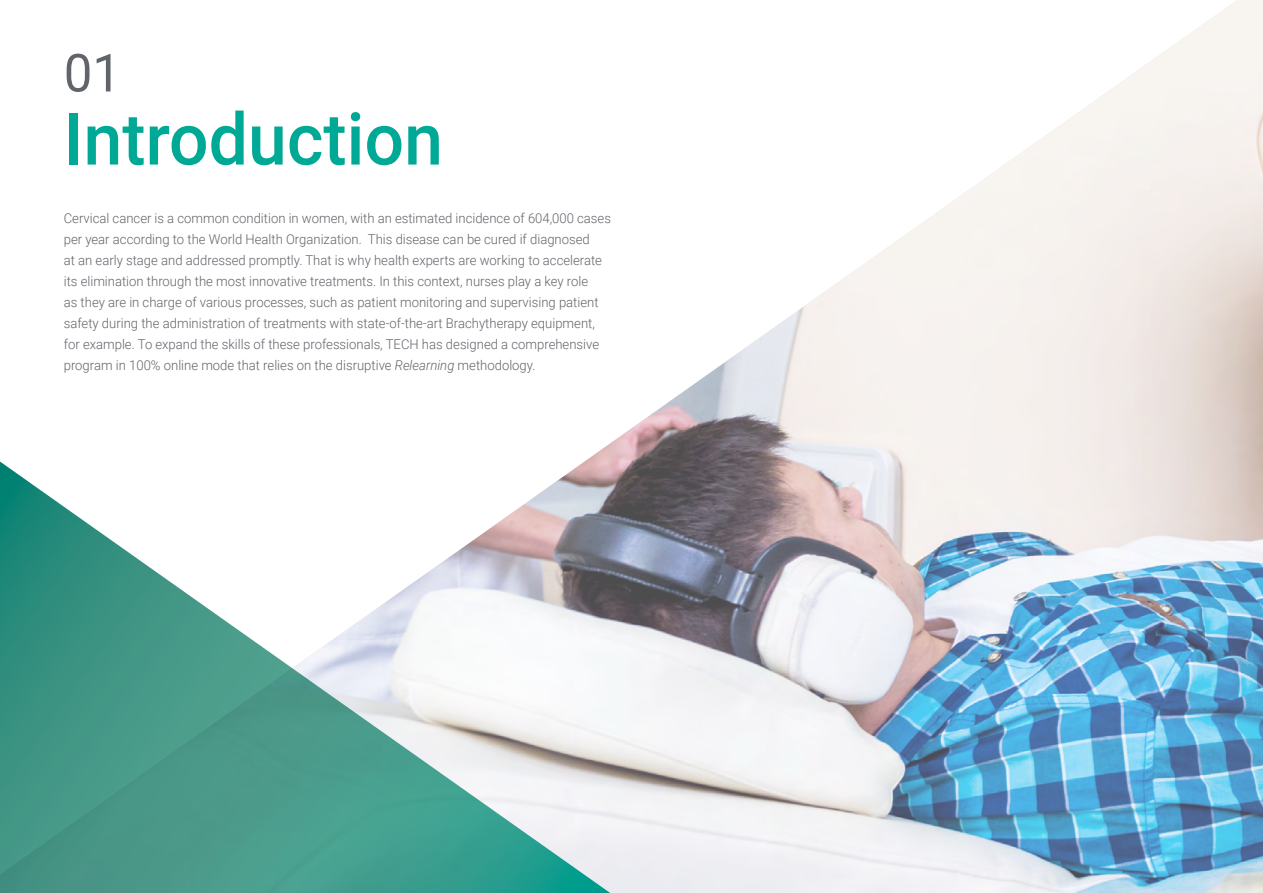
<style>
.page{position:relative;width:1263px;height:893px;background:#fff}
.page>*{position:absolute;margin:0;border:0;box-sizing:border-box;transform-origin:0 0}
.t1{font:500 72px "Roboto";color:#00a996}
.t2{font:52.5px "Roboto";color:#61646a}
.t3{font:300 13.5px/21px "Roboto";color:#61646a}
.s1{font-style:italic}
</style>
<div class="page">
<img style="left:607px;top:0;width:656px;height:893px">
<svg style="left:0;top:446px;width:640px;height:447px"></svg>
<h2 class="t2" style="left:64px;top:36px;width:59px">01</h2>
<h1 class="t1" style="left:64px;top:89px;width:381px">Introduction</h1>
<p class="t3" style="left:64px;top:207px;width:549px">Cervical cancer is a common condition in women, with an estimated incidence of 604,000 cases per year according to the World Health Organization. This disease can be cured if diagnosed<br>at an early stage and addressed promptly. That is why health experts are working to accelerate its elimination through the most innovative treatments. In this context, nurses play a key role<br>as they are in charge of various processes, such as patient monitoring and supervising patient safety during the administration of treatments with state-of-the-art Brachytherapy equipment, for example. To expand the skills of these professionals, TECH has designed a comprehensive program in 100% online mode that relies on the disruptive <span class="s1">Relearning</span> methodology.</p>
</div>
